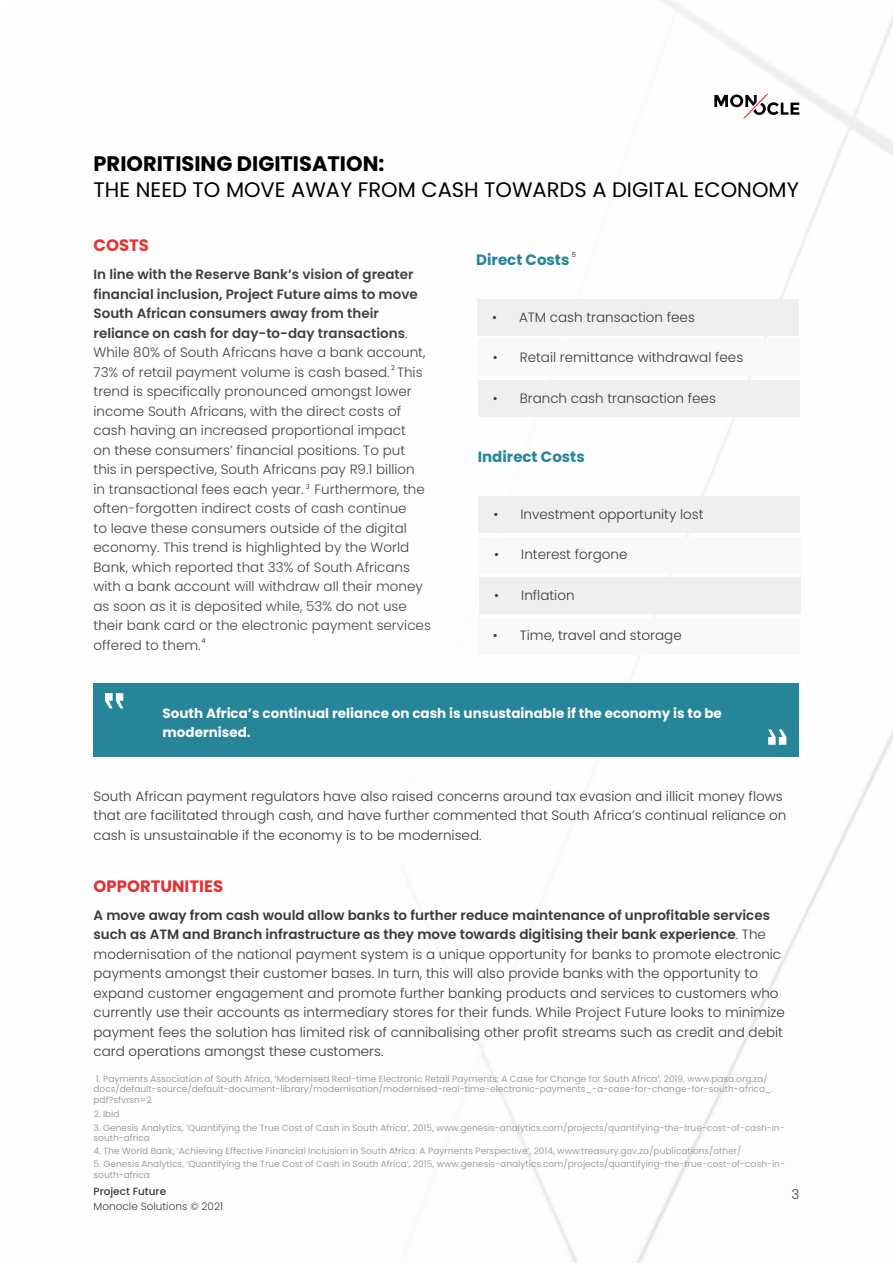
<style>
.page{position:relative;width:893px;height:1263px;background:#fff}
.page>*{position:absolute;margin:0;border:0;box-sizing:border-box;transform-origin:0 0}
.t1{font:21px "Poppins";color:#000}
.t2{font:700 21px "Poppins";color:#000}
.t3{font:700 16.5px "Poppins";color:#e82e2e}
.t4{font:700 15px "Poppins";color:#268599}
.t5{font:300 13.5px/19.5px "Poppins";color:#3a3a3a}
.t6{font:700 13.5px/19.5px "Poppins";color:#fff}
.t7{font:300 10.5px "Poppins";color:#3a3a3a}
.t8{font:500 10.5px "Poppins";color:#3a3a3a}
.t9{font:9px/10.5px "Poppins";color:#939598}
.t10{font:6.75px "Poppins";color:#3a3a3a}
.s1{font-weight:600}
</style>
<div class="page">
<img style="left:93px;top:0;width:800px;height:1263px">
<svg style="left:714px;top:94px;width:85px;height:25px"></svg>
<div style="left:477px;top:299px;width:322px;height:36px;background:#efeff0"></div>
<div style="left:478px;top:340px;width:321px;height:36px;background:#f8f8f9"></div>
<div style="left:478px;top:380px;width:321px;height:36px;background:#efeff0"></div>
<div style="left:478px;top:497px;width:322px;height:36px;background:#efeff0"></div>
<div style="left:479px;top:537px;width:322px;height:36px;background:#f8f8f9"></div>
<div style="left:479px;top:578px;width:322px;height:36px;background:#efeff0"></div>
<div style="left:478px;top:618px;width:321px;height:36px;background:#f8f8f9"></div>
<div style="left:94px;top:683px;width:705px;height:73px;background:#268599"></div>
<svg style="left:105px;top:693px;width:18px;height:15px"></svg>
<svg style="left:768px;top:729px;width:18px;height:16px"></svg>
<h1 class="t2" style="left:94px;top:151px;width:292px">PRIORITISING DIGITISATION:</h1>
<h1 class="t1" style="left:94px;top:178px;width:707px">THE NEED TO MOVE AWAY FROM CASH TOWARDS A DIGITAL ECONOMY</h1>
<p class="t3" style="left:94px;top:236px;width:57px">COSTS</p>
<p class="t5" style="left:94px;top:265px;width:339px"><span class="s1">In line with the Reserve Bank’s vision of greater financial inclusion, Project Future aims to move South African consumers away from their reliance on cash for day-to-day transactions</span>.<br>While 80% of South Africans have a bank account, 73% of retail payment volume is cash based. This trend is specifically pronounced amongst lower income South Africans, with the direct costs of cash having an increased proportional impact<br>on these consumers’ financial positions. To put this in perspective, South Africans pay R9.1 billion<br>in transactional fees each year. Furthermore, the often-forgotten indirect costs of cash continue<br>to leave these consumers outside of the digital economy. This trend is highlighted by the World Bank, which reported that 33% of South Africans with a bank account will withdraw all their money as soon as it is deposited while, 53% do not use their bank card or the electronic payment services offered to them.</p>
<p class="t10" style="left:391px;top:364px;width:5px">2</p>
<p class="t10" style="left:306px;top:483px;width:5px">3</p>
<p class="t10" style="left:201px;top:637px;width:6px">4</p>
<p class="t10" style="left:572px;top:251px;width:6px">5</p>
<p class="t4" style="left:476px;top:251px;width:95px">Direct Costs</p>
<p class="t5" style="left:492px;top:307px;width:204px">• ATM cash transaction fees</p>
<p class="t5" style="left:493px;top:348px;width:252px">• Retail remittance withdrawal fees</p>
<p class="t5" style="left:493px;top:388px;width:225px">• Branch cash transaction fees</p>
<p class="t4" style="left:478px;top:448px;width:108px">Indirect Costs</p>
<p class="t5" style="left:493px;top:504px;width:212px">• Investment opportunity lost</p>
<p class="t5" style="left:494px;top:545px;width:135px">• Interest forgone</p>
<p class="t5" style="left:494px;top:585px;width:82px">• Inflation</p>
<p class="t5" style="left:493px;top:626px;width:191px">• Time, travel and storage</p>
<p class="t6" style="left:163px;top:703px;width:561px">South Africa’s continual reliance on cash is unsustainable if the economy is to be modernised.</p>
<p class="t5" style="left:94px;top:786px;width:694px">South African payment regulators have also raised concerns around tax evasion and illicit money flows that are facilitated through cash, and have further commented that South Africa’s continual reliance on cash is unsustainable if the economy is to be modernised.</p>
<p class="t3" style="left:94px;top:876px;width:131px">OPPORTUNITIES</p>
<p class="t5" style="left:94px;top:905px;width:693px"><span class="s1">A move away from cash would allow banks to further reduce maintenance of unprofitable services such as ATM and Branch infrastructure as they move towards digitising their bank experience</span>. The modernisation of the national payment system is a unique opportunity for banks to promote electronic payments amongst their customer bases. In turn, this will also provide banks with the opportunity to expand customer engagement and promote further banking products and services to customers who currently use their accounts as intermediary stores for their funds. While Project Future looks to minimize payment fees the solution has limited risk of cannibalising other profit streams such as credit and debit card operations amongst these customers.</p>
<p class="t9" style="left:94px;top:1073px;width:681px">1. Payments Association of South Africa, ‘Modernised Real-time Electronic Retail Payments: A Case for Change for South Africa’, 2019, www.pasa.org.za/ docs/default-source/default-document-library/modernisation/modernised-real-time-electronic-payments_-a-case-for-change-for-south-africa_. pdf?sfvrsn=2</p>
<p class="t9" style="left:94px;top:1109px;width:28px">2. Ibid</p>
<p class="t9" style="left:94px;top:1122px;width:693px">3. Genesis Analytics, ‘Quantifying the True Cost of Cash in South Africa’, 2015, www.genesis-analytics.com/projects/quantifying-the-true-cost-of-cash-in&shy;south-africa</p>
<p class="t9" style="left:94px;top:1145px;width:649px">4. The World Bank, ‘Achieving Effective Financial Inclusion in South Africa: A Payments Perspective’, 2014, www.treasury.gov.za/publications/other/</p>
<p class="t9" style="left:94px;top:1159px;width:693px">5. Genesis Analytics, ‘Quantifying the True Cost of Cash in South Africa’, 2015, www.genesis-analytics.com/projects/quantifying-the-true-cost-of-cash-in&shy;south-africa</p>
<p class="t8" style="left:94px;top:1186px;width:74px">Project Future</p>
<p class="t5" style="left:791px;top:1184px;width:9px">3</p>
<p class="t7" style="left:94px;top:1201px;width:131px">Monocle Solutions © 2021</p>
</div>
